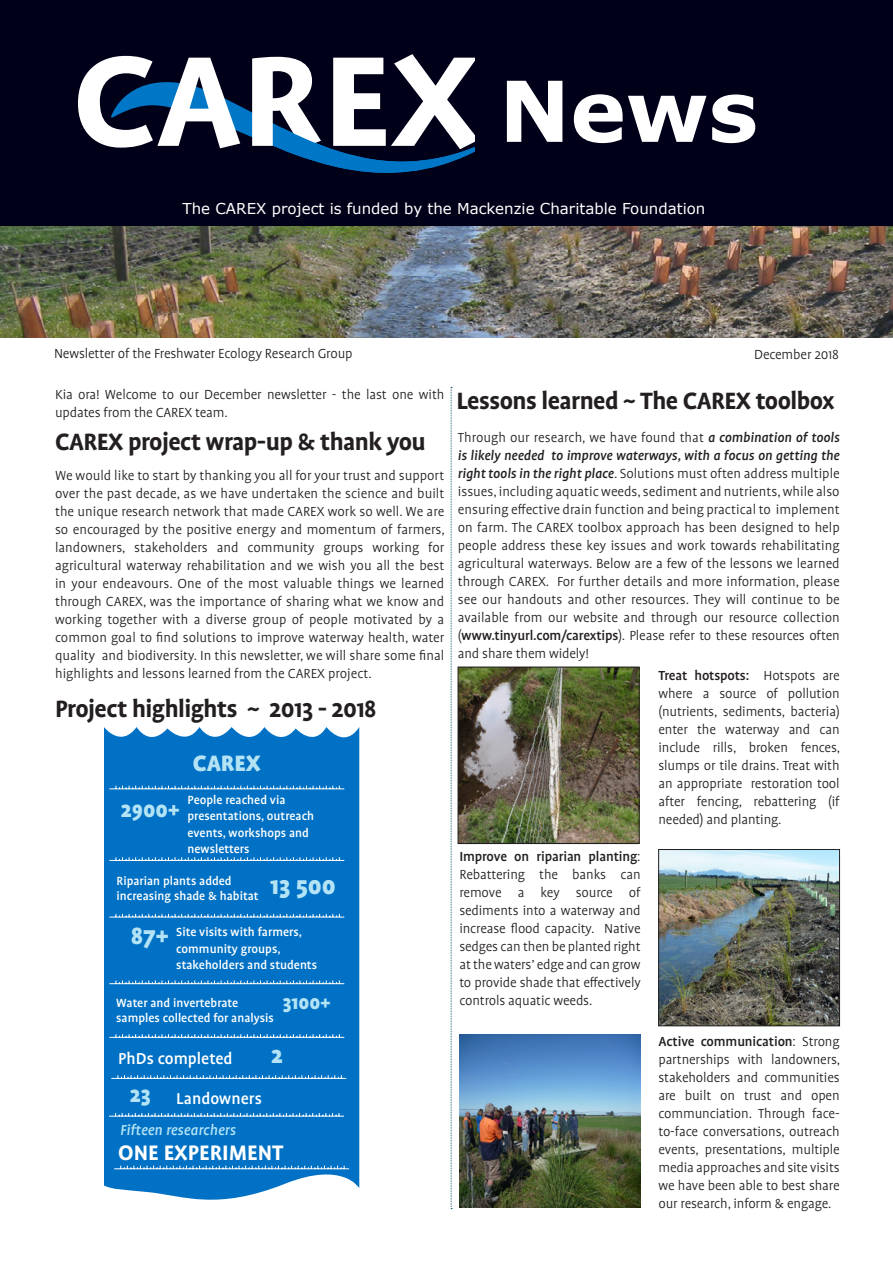
<style>
.page{position:relative;width:893px;height:1263px;background:#fff}
.page>*{position:absolute;margin:0;border:0;box-sizing:border-box;transform-origin:0 0}
.t1{font:700 146.55px "Profile Pro";color:#fff;scale:1.07 1}
.t2{font:700 84px "Verdana";color:#fff}
.Heading_1{font:700 27px "Profile Pro";letter-spacing:-.02em;color:#231f20}
.t3{font:900 27px "Profile Pro";color:#b3e3f5}
.t4{font:900 25.5px "Profile Pro";color:#b3e3f5}
.t5{font:700 24px "Profile Pro";color:#fff}
.t6{font:900 24px "Profile Pro";color:#b3e3f5}
.t7{font:900 21px "Profile Pro";color:#b3e3f5}
.t8{font:500 18px "Profile Pro";color:#fff}
.t9{font:italic 500 16.5px "Profile Pro";color:#b3e3f5}
.Bodytext_9_11{font:300 15px/18px "Profile Pro";letter-spacing:-.01em;color:#231f20;text-align:justify}
.t10{font:15px "Verdana";color:#fff}
.t11{font:500 13.5px/16.2px "Profile Pro";color:#fff}
.s1{font-weight:500;font-style:italic}
.s2{font-weight:500}
</style>
<div class="page">
<div style="left:0;top:0;width:893px;height:227px;background:#000119"></div>
<svg style="left:451px;top:387px;width:1px;height:822px"></svg>
<img style="left:0;top:226px;width:893px;height:111px">
<svg style="left:111px;top:82px;width:364px;height:90px"></svg>
<img style="left:660px;top:851px;width:178px;height:173px">
<div style="left:658px;top:849px;width:182px;height:177px;border:1px solid #231f20"></div>
<img style="left:460px;top:669px;width:177px;height:173px">
<div style="left:458px;top:667px;width:181px;height:177px;border:1px solid #231f20"></div>
<img style="left:459px;top:1034px;width:182px;height:174px">
<div style="left:104px;top:727px;width:255px;height:473px;background:#0071c4"></div>
<hr style="left:109px;top:788px;width:235px;height:1px;background:#fff">
<svg style="left:116px;top:786px;width:224px;height:3px"></svg>
<hr style="left:109px;top:917px;width:235px;height:1px;background:#fff">
<svg style="left:116px;top:914px;width:224px;height:3px"></svg>
<hr style="left:109px;top:983px;width:235px;height:1px;background:#fff">
<svg style="left:116px;top:980px;width:224px;height:4px"></svg>
<hr style="left:109px;top:1037px;width:235px;height:1px;background:#fff">
<svg style="left:116px;top:1034px;width:224px;height:3px"></svg>
<hr style="left:111px;top:1078px;width:235px;height:1px;background:#fff">
<svg style="left:118px;top:1075px;width:224px;height:3px"></svg>
<hr style="left:109px;top:1116px;width:235px;height:1px;background:#fff">
<svg style="left:115px;top:1113px;width:225px;height:3px"></svg>
<hr style="left:114px;top:1168px;width:235px;height:1px;background:#fff">
<svg style="left:120px;top:1165px;width:225px;height:4px"></svg>
<hr style="left:109px;top:860px;width:235px;height:1px;background:#fff">
<svg style="left:116px;top:857px;width:224px;height:3px"></svg>
<p class="t1" style="left:72px;top:14px;width:382px">CAREX</p>
<p class="t2" style="left:499px;top:52px;width:260px">News</p>
<p class="t10" style="left:183px;top:198px;width:524px">The CAREX project is funded by the Mackenzie Charitable Foundation</p>
<p class="Bodytext_9_11" style="left:54px;top:345px;width:300px">Newsletter of the Freshwater Ecology Research Group</p>
<p class="Bodytext_9_11" style="left:754px;top:346px;width:86px">December 2018</p>
<p class="Bodytext_9_11" style="left:55px;top:386px;width:391px">Kia ora! Welcome to our December newsletter - the last one with updates from the CAREX team.</p>
<p class="Heading_1" style="left:456px;top:385px;width:380px">Lessons learned ~ The CAREX toolbox</p>
<p class="Heading_1" style="left:55px;top:426px;width:372px">CAREX project wrap-up &amp; thank you</p>
<p class="Bodytext_9_11" style="left:458px;top:429px;width:383px">Through our research, we have found that <span class="s1">a combination of tools is likely needed to improve waterways, with a focus on getting the right tools in the right place</span>. Solutions must often address multiple issues, including aquatic weeds, sediment and nutrients, while also ensuring effective drain function and being practical to implement on farm. The CAREX toolbox approach has been designed to help people address these key issues and work towards rehabilitating agricultural waterways. Below are a few of the lessons we learned through CAREX. For further details and more information, please see our handouts and other resources. They will continue to be available from our website and through our resource collection (<span class="s2">www.tinyurl.com/carextips</span>). Please refer to these resources often and share them widely!</p>
<p class="Bodytext_9_11" style="left:55px;top:467px;width:391px">We would like to start by thanking you all for your trust and support over the past decade, as we have undertaken the science and built the unique research network that made CAREX work so well. We are so encouraged by the positive energy and momentum of farmers, landowners, stakeholders and community groups working for agricultural waterway rehabilitation and we wish you all the best in your endeavours. One of the most valuable things we learned through CAREX, was the importance of sharing what we know and working together with a diverse group of people motivated by a common goal to find solutions to improve waterway health, water quality and biodiversity. In this newsletter, we will share some final highlights and lessons learned from the CAREX project.</p>
<p class="Bodytext_9_11" style="left:658px;top:667px;width:183px"><span class="s2">Treat hotspots:</span> Hotspots are where a source of pollution (nutrients, sediments, bacteria) enter the waterway and can include rills, broken fences, slumps or tile drains. Treat with an appropriate restoration tool after fencing, rebattering (if needed) and planting.</p>
<p class="Heading_1" style="left:55px;top:693px;width:323px">Project highlights ~ 2013 - 2018</p>
<p class="t4" style="left:193px;top:747px;width:70px">CAREX</p>
<p class="t11" style="left:188px;top:792px;width:128px">People reached via presentations, outreach events, workshops and newsletters</p>
<p class="t6" style="left:121px;top:795px;width:60px">2900+</p>
<p class="Bodytext_9_11" style="left:459px;top:848px;width:183px"><span class="s2">Improve on riparian planting</span>:<br>Rebattering the banks can remove a key source of sediments into a waterway and increase flood capacity. Native sedges can then be planted right at the waters’ edge and can grow to provide shade that effectively controls aquatic weeds.</p>
<p class="t11" style="left:117px;top:874px;width:144px;line-height:15px">Riparian plants added increasing shade &amp; habitat</p>
<p class="t3" style="left:270px;top:869px;width:67px">13 500</p>
<p class="t11" style="left:176px;top:924px;width:142px">Site visits with farmers, community groups, stakeholders and students</p>
<p class="t3" style="left:131px;top:919px;width:39px">87+</p>
<p class="t11" style="left:116px;top:995px;width:124px">Water and invertebrate</p>
<p class="t7" style="left:283px;top:990px;width:49px">3100+</p>
<p class="t11" style="left:116px;top:1010px;width:159px">samples collected for analysis</p>
<p class="t8" style="left:118px;top:1048px;width:116px">PhDs completed</p>
<p class="t4" style="left:271px;top:1039px;width:13px">2</p>
<p class="t8" style="left:176px;top:1088px;width:87px">Landowners</p>
<p class="t9" style="left:120px;top:1120px;width:118px">Fifteen researchers</p>
<p class="t5" style="left:118px;top:1139px;width:167px">ONE EXPERIMENT</p>
<p class="t6" style="left:130px;top:1080px;width:22px">23</p>
<p class="Bodytext_9_11" style="left:658px;top:1033px;width:183px"><span class="s2">Active communication</span>: Strong partnerships with landowners, stakeholders and communities are built on trust and open communciation. Through face&shy;to-face conversations, outreach events, presentations, multiple media approaches and site visits we have been able to best share our research, inform &amp; engage.</p>
</div>
